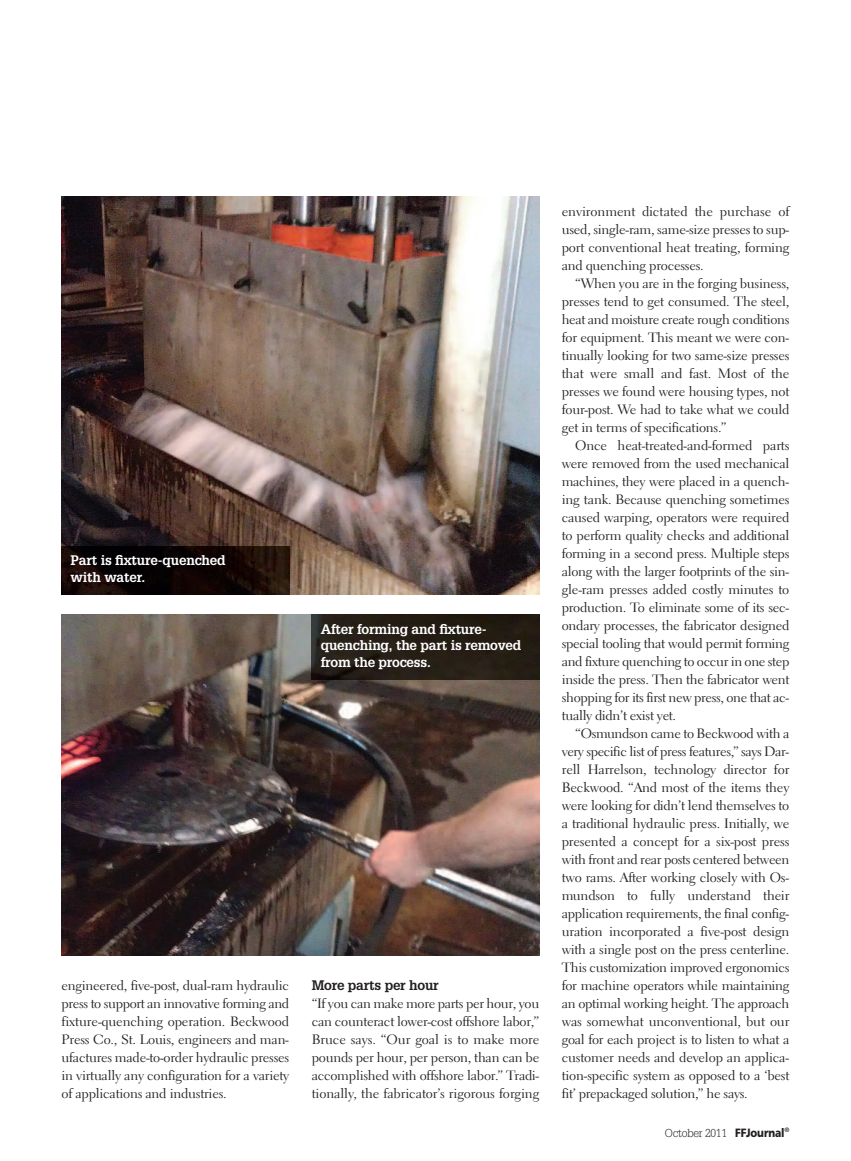
<style>
.page{position:relative;width:851px;height:1161px;background:#fff}
.page>*{position:absolute;margin:0;border:0;box-sizing:border-box;transform-origin:0 0}
.t1{font:13.5px/18px "Electra LH";letter-spacing:-.015em;color:#231f20;text-align:justify;scale:1.05 1}
.t2{font:700 13.5px/16.5px "Glypha LT Std";letter-spacing:-.015em;color:#fff}
.t3{font:700 13.5px "Glypha LT Std";letter-spacing:-.015em;color:#231f20}
.t4{font:300 11.25px "Glypha LT Std";letter-spacing:-.015em;color:#231f20}
.s1{font-family:"Frutiger";font-weight:900;font-size:12px}
</style>
<div class="page">
<img style="left:62px;top:197px;width:477px;height:398px">
<img style="left:62px;top:615px;width:477px;height:341px">
<img style="left:62px;top:547px;width:227px;height:48px">
<img style="left:312px;top:615px;width:227px;height:64px">
<p class="t2" style="left:71px;top:552px;width:157px">Part is fixture-quenched with water.</p>
<p class="t2" style="left:321px;top:621px;width:202px">After forming and fixture&shy;quenching, the part is removed from the process.</p>
<p class="t1" style="left:62px;top:978px;width:218px">engineered, five-post, dual-ram hydraulic press to support an innovative forming and fixture-quenching operation. Beckwood Press Co., St. Louis, engineers and man&shy;ufactures made-to-order hydraulic presses in virtually any configuration for a variety of applications and industries.</p>
<p class="t3" style="left:312px;top:977px;width:129px">More parts per hour</p>
<p class="t1" style="left:312px;top:996px;width:218px">“If you can make more parts per hour, you can counteract lower-cost offshore labor,” Bruce says. “Our goal is to make more pounds per hour, per person, than can be accomplished with offshore labor.” Tradi&shy;tionally, the fabricator’s rigorous forging</p>
<p class="t1" style="left:561px;top:204px;width:218px">environment dictated the purchase of used, single-ram, same-size presses to sup&shy;port conventional heat treating, forming and quenching processes.</p>
<p class="t1" style="left:561px;top:276px;width:218px;text-indent:13px">“When you are in the forging business, presses tend to get consumed. The steel, heat and moisture create rough conditions for equipment. This meant we were con&shy;tinually looking for two same-size presses that were small and fast. Most of the presses we found were housing types, not four-post. We had to take what we could get in terms of specifications.”</p>
<p class="t1" style="left:561px;top:438px;width:218px;text-indent:14px">Once heat-treated-and-formed parts were removed from the used mechanical machines, they were placed in a quench&shy;ing tank. Because quenching sometimes caused warping, operators were required to perform quality checks and additional forming in a second press. Multiple steps along with the larger footprints of the sin&shy;gle-ram presses added costly minutes to production. To eliminate some of its sec&shy;ondary processes, the fabricator designed special tooling that would permit forming and fixture quenching to occur in one step inside the press. Then the fabricator went shopping for its first new press, one that ac&shy;tually didn’t exist yet.</p>
<p class="t1" style="left:561px;top:726px;width:218px;text-indent:14px">“Osmundson came to Beckwood with a very specific list of press features,” says Dar&shy;rell Harrelson, technology director for Beckwood. “And most of the items they were looking for didn’t lend themselves to a traditional hydraulic press. Initially, we presented a concept for a six-post press with front and rear posts centered between two rams. After working closely with Os&shy;mundson to fully understand their application requirements, the final config&shy;uration incorporated a five-post design with a single post on the press centerline.<br>This customization improved ergonomics for machine operators while maintaining an optimal working height. The approach was somewhat unconventional, but our goal for each project is to listen to what a customer needs and develop an applica&shy;tion-specific system as opposed to a ‘best fit’ prepackaged solution,” he says.</p>
<p class="t4" style="left:664px;top:1129px;width:126px">October 2011 <span class="s1">FFJournal</span><sup>®</sup></p>
</div>
